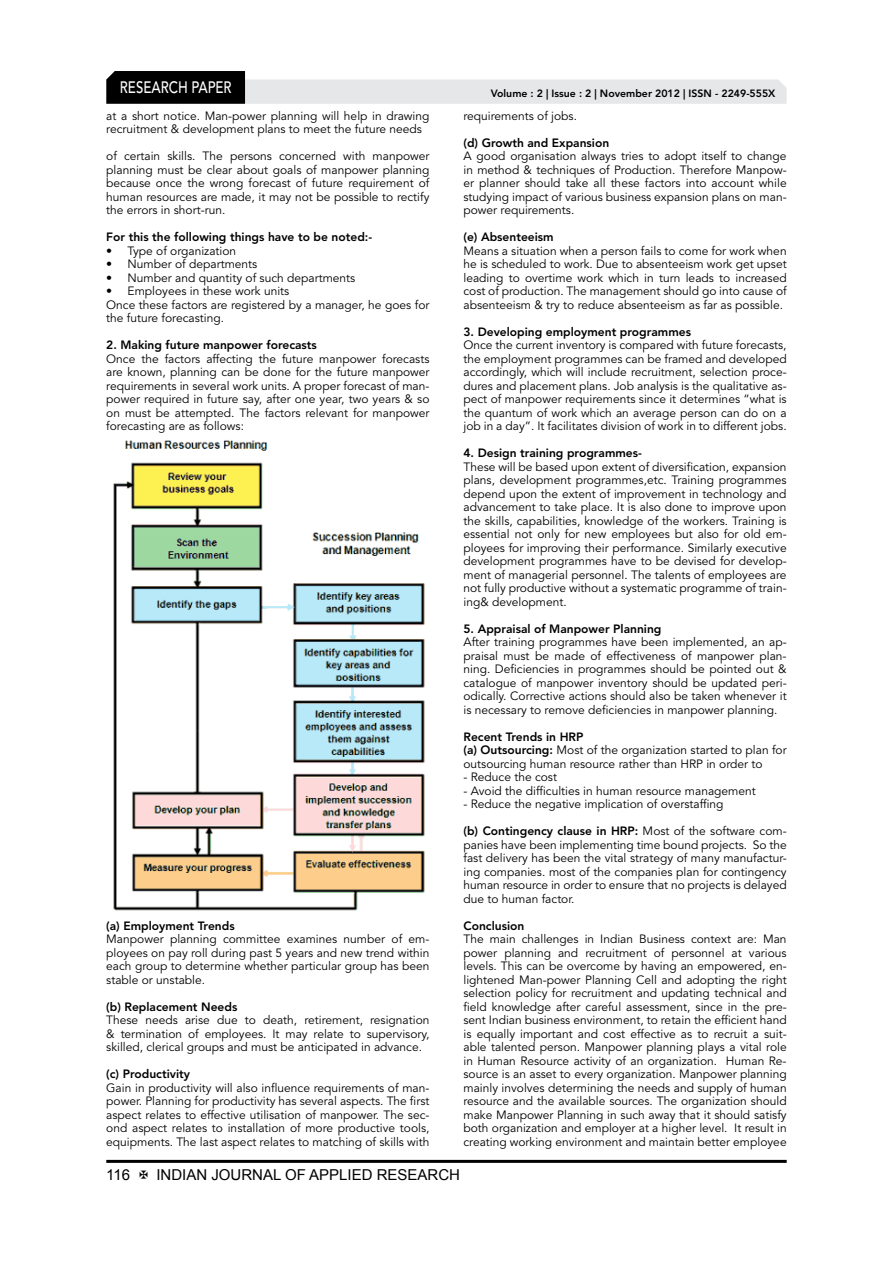
<style>
.page{position:relative;width:893px;height:1263px;background:#fff}
.page>*{position:absolute;margin:0;border:0;box-sizing:border-box;transform-origin:0 0}
.t1{font:500 16.5px "Avenir LT Std";color:#fff;scale:.8 1}
.t2{font:15px "Arial";color:#000}
.t3{font:12px/13.5px "Avenir LT Std";color:#000;text-align:justify}
.t4{font:800 12px "Avenir LT Std";color:#000}
.t5{font:800 10.5px "Avenir LT Std";color:#000}
.s1{font-weight:800}
</style>
<div class="page">
<hr style="left:106px;top:1160px;width:681px;height:3px;background:#000">
<svg style="left:106px;top:71px;width:681px;height:33px"></svg>
<img style="left:113px;top:440px;width:312px;height:471px">
<h1 class="t1" style="left:120px;top:78px;width:139px">RESEARCH PAPER</h1>
<p class="t3" style="left:106px;top:109px;width:325px">at a short notice. Man-power planning will help in drawing recruitment &amp; development plans to meet the future needs</p>
<p class="t3" style="left:106px;top:150px;width:325px">of certain skills. The persons concerned with manpower planning must be clear about goals of manpower planning because once the wrong forecast of future requirement of human resources are made, it may not be possible to rectify the errors in short-run.</p>
<p class="t4" style="left:106px;top:230px;width:267px">For this the following things have to be noted:-</p>
<p class="t3" style="left:106px;top:244px;width:131px">• Type of organization</p>
<p class="t3" style="left:106px;top:258px;width:153px">• Number of departments</p>
<p class="t3" style="left:106px;top:271px;width:251px">• Number and quantity of such departments</p>
<p class="t3" style="left:106px;top:285px;width:325px;text-align:left">• Employees in these work units<br>Once these factors are registered by a manager, he goes for the future forecasting.</p>
<p class="t4" style="left:106px;top:338px;width:212px">2. Making future manpower forecasts</p>
<p class="t3" style="left:106px;top:352px;width:325px">Once the factors affecting the future manpower forecasts are known, planning can be done for the future manpower requirements in several work units. A proper forecast of man&shy;power required in future say, after one year, two years &amp; so on must be attempted. The factors relevant for manpower forecasting are as follows:</p>
<p class="t4" style="left:106px;top:919px;width:130px">(a) Employment Trends</p>
<p class="t3" style="left:106px;top:933px;width:325px">Manpower planning committee examines number of em&shy;ployees on pay roll during past 5 years and new trend within each group to determine whether particular group has been stable or unstable.</p>
<p class="t4" style="left:106px;top:1000px;width:133px">(b) Replacement Needs</p>
<p class="t3" style="left:106px;top:1014px;width:325px">These needs arise due to death, retirement, resignation &amp; termination of employees. It may relate to supervisory, skilled, clerical groups and must be anticipated in advance.</p>
<p class="t4" style="left:106px;top:1067px;width:85px">(c) Productivity</p>
<p class="t3" style="left:106px;top:1081px;width:325px">Gain in productivity will also influence requirements of man&shy;power. Planning for productivity has several aspects. The first aspect relates to effective utilisation of manpower. The sec&shy;ond aspect relates to installation of more productive tools, equipments. The last aspect relates to matching of skills with</p>
<p class="t5" style="left:491px;top:87px;width:286px">Volume : 2 | Issue : 2 | November 2012 | ISSN - 2249-555X</p>
<p class="t3" style="left:463px;top:109px;width:115px">requirements of jobs.</p>
<p class="t4" style="left:463px;top:136px;width:147px">(d) Growth and Expansion</p>
<p class="t3" style="left:463px;top:150px;width:325px">A good organisation always tries to adopt itself to change in method &amp; techniques of Production. Therefore Manpow&shy;er planner should take all these factors into account while studying impact of various business expansion plans on man&shy;power requirements.</p>
<p class="t4" style="left:463px;top:230px;width:92px">(e) Absenteeism</p>
<p class="t3" style="left:463px;top:244px;width:325px">Means a situation when a person fails to come for work when he is scheduled to work. Due to absenteeism work get upset leading to overtime work which in turn leads to increased cost of production. The management should go into cause of absenteeism &amp; try to reduce absenteeism as far as possible.</p>
<p class="t4" style="left:463px;top:325px;width:229px">3. Developing employment programmes</p>
<p class="t3" style="left:463px;top:339px;width:325px">Once the current inventory is compared with future forecasts, the employment programmes can be framed and developed accordingly, which will include recruitment, selection proce&shy;dures and placement plans. Job analysis is the qualitative as&shy;pect of manpower requirements since it determines “what is the quantum of work which an average person can do on a job in a day”. It facilitates division of work in to different jobs.</p>
<p class="t4" style="left:463px;top:446px;width:180px">4. Design training programmes-</p>
<p class="t3" style="left:463px;top:460px;width:325px">These will be based upon extent of diversification, expansion plans, development programmes,etc. Training programmes depend upon the extent of improvement in technology and advancement to take place. It is also done to improve upon the skills, capabilities, knowledge of the workers. Training is essential not only for new employees but also for old em&shy;ployees for improving their performance. Similarly executive development programmes have to be devised for develop&shy;ment of managerial personnel. The talents of employees are not fully productive without a systematic programme of train&shy;ing&amp; development.</p>
<p class="t4" style="left:463px;top:622px;width:199px">5. Appraisal of Manpower Planning</p>
<p class="t3" style="left:463px;top:636px;width:325px">After training programmes have been implemented, an ap&shy;praisal must be made of effectiveness of manpower plan&shy;ning. Deficiencies in programmes should be pointed out &amp; catalogue of manpower inventory should be updated peri&shy;odically. Corrective actions should also be taken whenever it is necessary to remove deficiencies in manpower planning.</p>
<p class="t3" style="left:463px;top:730px;width:325px;text-align:left"><span class="s1">Recent Trends in HRP<br>(a) Outsourcing:</span> Most of the organization started to plan for outsourcing human resource rather than HRP in order to</p>
<p class="t3" style="left:463px;top:771px;width:95px">- Reduce the cost</p>
<p class="t3" style="left:463px;top:784px;width:294px">- Avoid the difficulties in human resource management</p>
<p class="t3" style="left:463px;top:798px;width:262px">- Reduce the negative implication of overstaffing</p>
<p class="t3" style="left:463px;top:825px;width:325px"><span class="s1">(b) Contingency clause in HRP:</span> Most of the software com&shy;panies have been implementing time bound projects. So the fast delivery has been the vital strategy of many manufactur&shy;ing companies. most of the companies plan for contingency human resource in order to ensure that no projects is delayed due to human factor.</p>
<p class="t4" style="left:463px;top:919px;width:62px">Conclusion</p>
<p class="t3" style="left:463px;top:933px;width:325px">The main challenges in Indian Business context are: Man power planning and recruitment of personnel at various levels. This can be overcome by having an empowered, en&shy;lightened Man-power Planning Cell and adopting the right selection policy for recruitment and updating technical and field knowledge after careful assessment, since in the pre&shy;sent Indian business environment, to retain the efficient hand is equally important and cost effective as to recruit a suit&shy;able talented person. Manpower planning plays a vital role in Human Resource activity of an organization. Human Re&shy;source is an asset to every organization. Manpower planning mainly involves determining the needs and supply of human resource and the available sources. The organization should make Manpower Planning in such away that it should satisfy both organization and employer at a higher level. It result in creating working environment and maintain better employee</p>
<p class="t2" style="left:106px;top:1164px;width:25px">116</p>
<p class="t2" style="left:156px;top:1164px;width:305px">INDIAN JOURNAL OF APPLIED RESEARCH</p>
</div>
